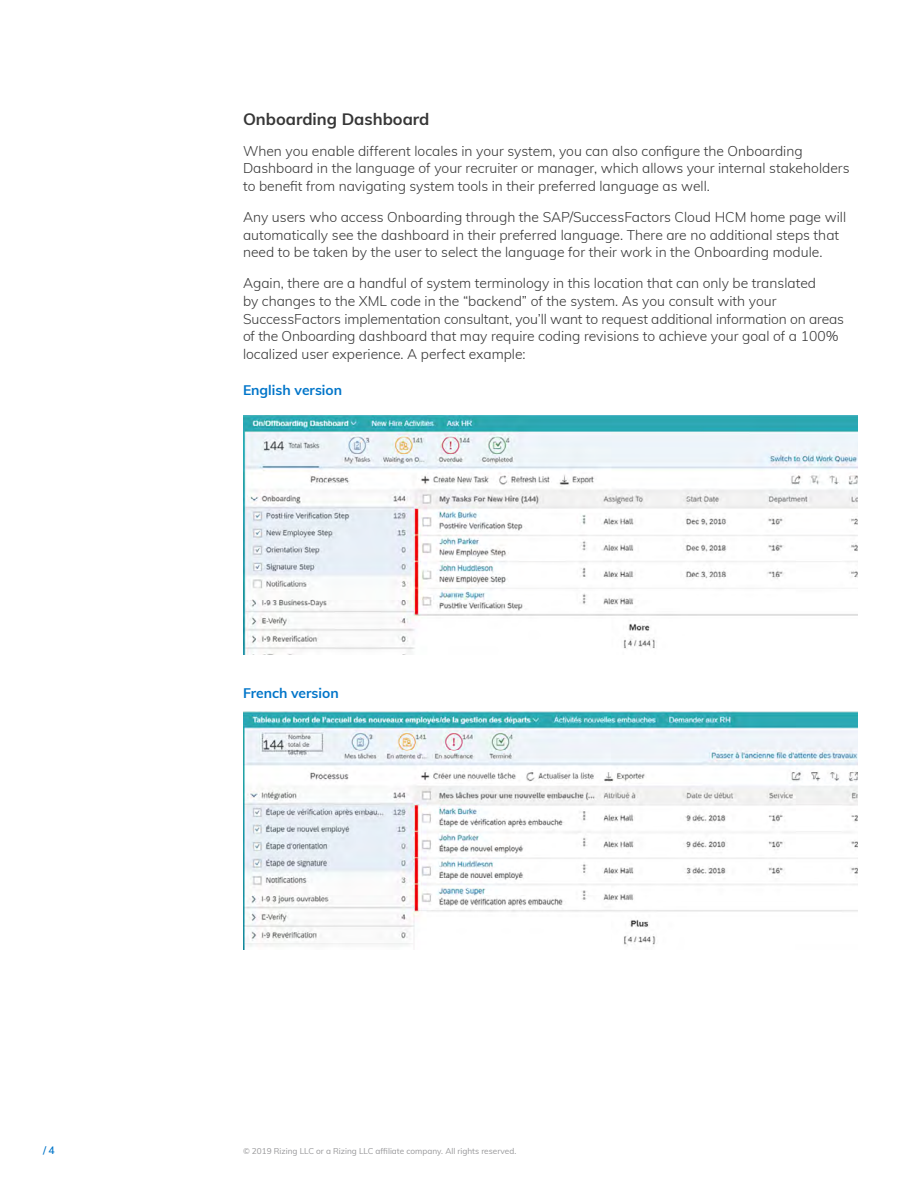
<style>
.page{position:relative;width:918px;height:1188px;background:#fff}
.page>*{position:absolute;margin:0;border:0;box-sizing:border-box;transform-origin:0 0}
.t1{font:700 16.5px "Muli";color:#363636}
.t2{font:300 13.8px/17.5px "Muli";color:#363636}
.t3{font:700 13.8px "Muli";color:#0075c9}
.t4{font:600 10.5px "Muli";color:#0075c9}
.t5{font:8.25px "Muli";color:#98989a}
</style>
<div class="page">
<img style="left:243px;top:415px;width:614px;height:239px">
<img style="left:243px;top:711px;width:614px;height:239px">
<p class="t1" style="left:243px;top:107px;width:188px">Onboarding Dashboard</p>
<p class="t2" style="left:243px;top:141px;width:608px">When you enable different locales in your system, you can also configure the Onboarding<br>Dashboard in the language of your recruiter or manager, which allows your internal stakeholders to benefit from navigating system tools in their preferred language as well.</p>
<p class="t2" style="left:243px;top:208px;width:605px">Any users who access Onboarding through the SAP/SuccessFactors Cloud HCM home page will automatically see the dashboard in their preferred language. There are no additional steps that need to be taken by the user to select the language for their work in the Onboarding module.</p>
<p class="t2" style="left:243px;top:274px;width:602px">Again, there are a handful of system terminology in this location that can only be translated<br>by changes to the XML code in the “backend” of the system. As you consult with your SuccessFactors implementation consultant, you’ll want to request additional information on areas of the Onboarding dashboard that may require coding revisions to achieve your goal of a 100% localized user experience. A perfect example:</p>
<p class="t3" style="left:243px;top:380px;width:101px">English version</p>
<p class="t3" style="left:243px;top:683px;width:97px">French version</p>
<p class="t4" style="left:43px;top:1143px;width:13px">/ 4</p>
<p class="t5" style="left:243px;top:1145px;width:275px">© 2019 Rizing LLC or a Rizing LLC affiliate company. All rights reserved.</p>
</div>
